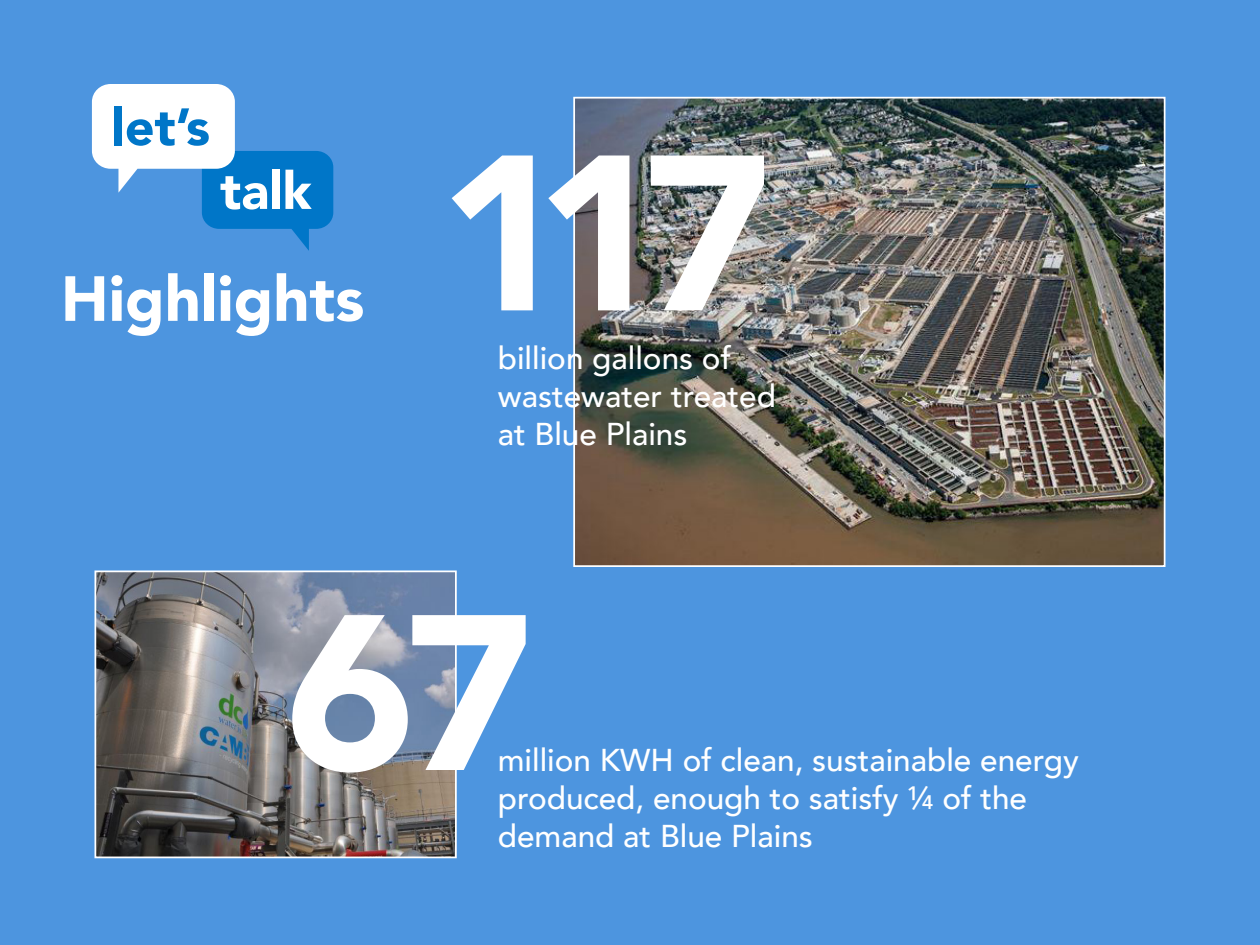
<style>
.page{position:relative;width:1260px;height:945px;background:#4d95df}
.page>*{position:absolute;margin:0;border:0;box-sizing:border-box;transform-origin:0 0}
.t1{font:900 218.75px "Avenir";color:#fff}
.t2{font:900 63px "Avenir";color:#fff}
.t3{font:900 51.98px "Avenir";color:#0076c8}
.t4{font:900 51.98px "Avenir";color:#fff}
.t5{font:500 31.5px/37.8px "Avenir";color:#fff}
</style>
<div class="page">
<svg style="left:92px;top:84px;width:241px;height:167px"></svg>
<img style="left:576px;top:100px;width:587px;height:464px">
<div style="left:573px;top:97px;width:593px;height:470px;border:2px solid #fff"></div>
<img style="left:97px;top:573px;width:357px;height:282px">
<div style="left:94px;top:570px;width:363px;height:288px;border:2px solid #fff"></div>
<p class="t3" style="left:111px;top:83px;width:100px">letʼs</p>
<p class="t4" style="left:220px;top:146px;width:93px">talk</p>
<p class="t2" style="left:61px;top:245px;width:305px">Highlights</p>
<p class="t1" style="left:438px;top:47px;width:335px">117</p>
<p class="t5" style="left:498px;top:338px;width:235px">billion gallons of</p>
<p class="t5" style="left:498px;top:375px;width:280px">wastewater treated</p>
<p class="t5" style="left:498px;top:413px;width:191px">at Blue Plains</p>
<p class="t1" style="left:286px;top:506px;width:250px">67</p>
<p class="t5" style="left:498px;top:740px;width:583px">million KWH of clean, sustainable energy</p>
<p class="t5" style="left:498px;top:778px;width:531px">produced, enough to satisfy ¼ of the demand at Blue Plains</p>
</div>
